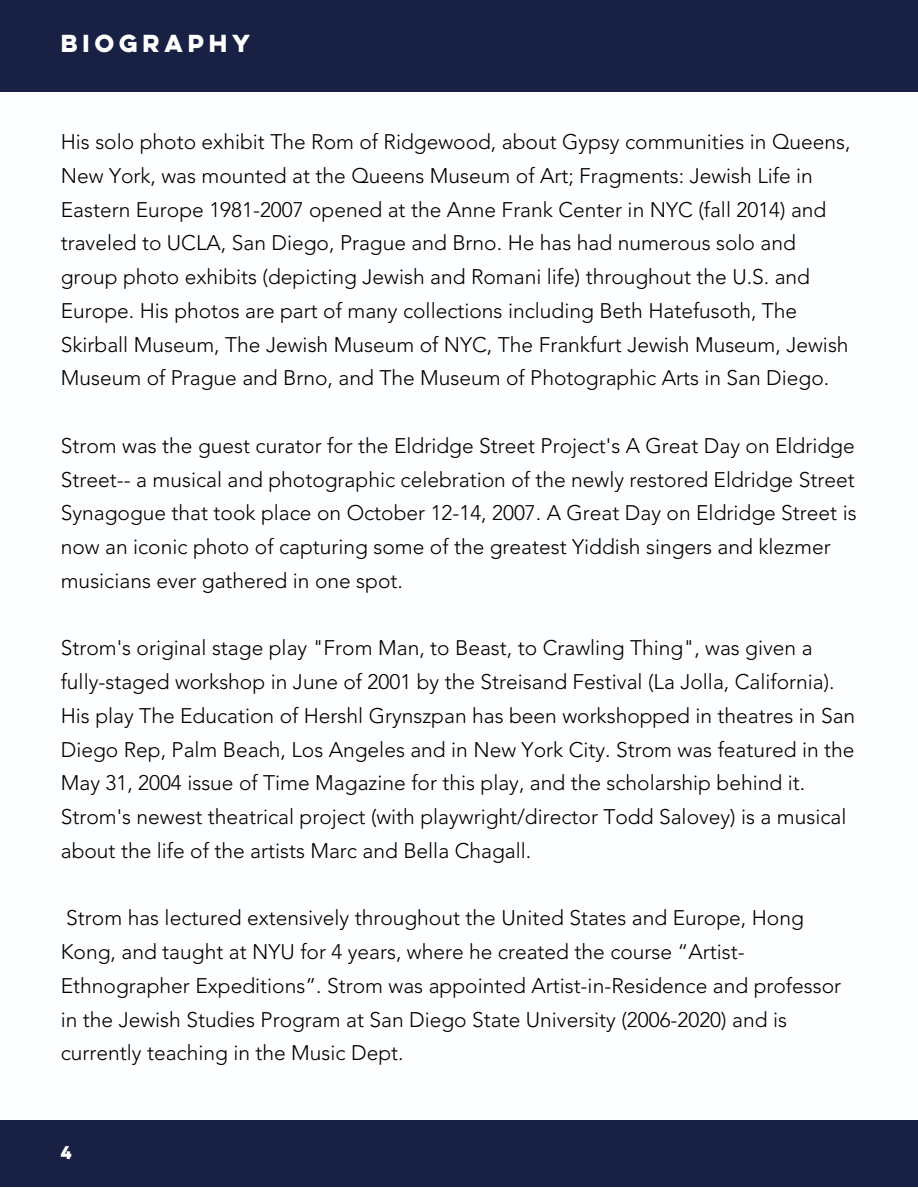
<style>
.page{position:relative;width:918px;height:1188px;background:#fff}
.page>*{position:absolute;margin:0;border:0;box-sizing:border-box;transform-origin:0 0}
.t1{font:700 22.05px "Lulo Clean W01 One";color:#fff}
.t2{font:300 21px/33.8px "Avenir";color:#000}
.t3{font:700 16.5px "Lulo Clean W01 One";color:#fff}
</style>
<div class="page">
<div style="left:0;top:0;width:917px;height:92px;background:#182144"></div>
<div style="left:0;top:1120px;width:917px;height:67px;background:#182144"></div>
<p class="t1" style="left:61px;top:26px;width:196px">BIOGRAPHY</p>
<p class="t2" style="left:61px;top:126px;width:791px">His solo photo exhibit The Rom of Ridgewood, about Gypsy communities in Queens, New York, was mounted at the Queens Museum of Art; Fragments: Jewish Life in Eastern Europe 1981-2007 opened at the Anne Frank Center in NYC (fall 2014) and traveled to UCLA, San Diego, Prague and Brno. He has had numerous solo and group photo exhibits (depicting Jewish and Romani life) throughout the U.S. and Europe. His photos are part of many collections including Beth Hatefusoth, The Skirball Museum, The Jewish Museum of NYC, The Frankfurt Jewish Museum, Jewish Museum of Prague and Brno, and The Museum of Photographic Arts in San Diego.</p>
<p class="t2" style="left:61px;top:429px;width:797px">Strom was the guest curator for the Eldridge Street Project's A Great Day on Eldridge Street-- a musical and photographic celebration of the newly restored Eldridge Street Synagogue that took place on October 12-14, 2007. A Great Day on Eldridge Street is now an iconic photo of capturing some of the greatest Yiddish singers and klezmer musicians ever gathered in one spot.</p>
<p class="t2" style="left:61px;top:632px;width:796px">Strom's original stage play "From Man, to Beast, to Crawling Thing", was given a fully-staged workshop in June of 2001 by the Streisand Festival (La Jolla, California).<br>His play The Education of Hershl Grynszpan has been workshopped in theatres in San Diego Rep, Palm Beach, Los Angeles and in New York City. Strom was featured in the May 31, 2004 issue of Time Magazine for this play, and the scholarship behind it.<br>Strom's newest theatrical project (with playwright/director Todd Salovey) is a musical about the life of the artists Marc and Bella Chagall.</p>
<p class="t2" style="left:61px;top:902px;width:782px">Strom has lectured extensively throughout the United States and Europe, Hong Kong, and taught at NYU for 4 years, where he created the course “Artist-Ethnographer Expeditions”. Strom was appointed Artist-in-Residence and professor in the Jewish Studies Program at San Diego State University (2006-2020) and is currently teaching in the Music Dept.</p>
<p class="t3" style="left:61px;top:1139px;width:16px">4</p>
</div>
